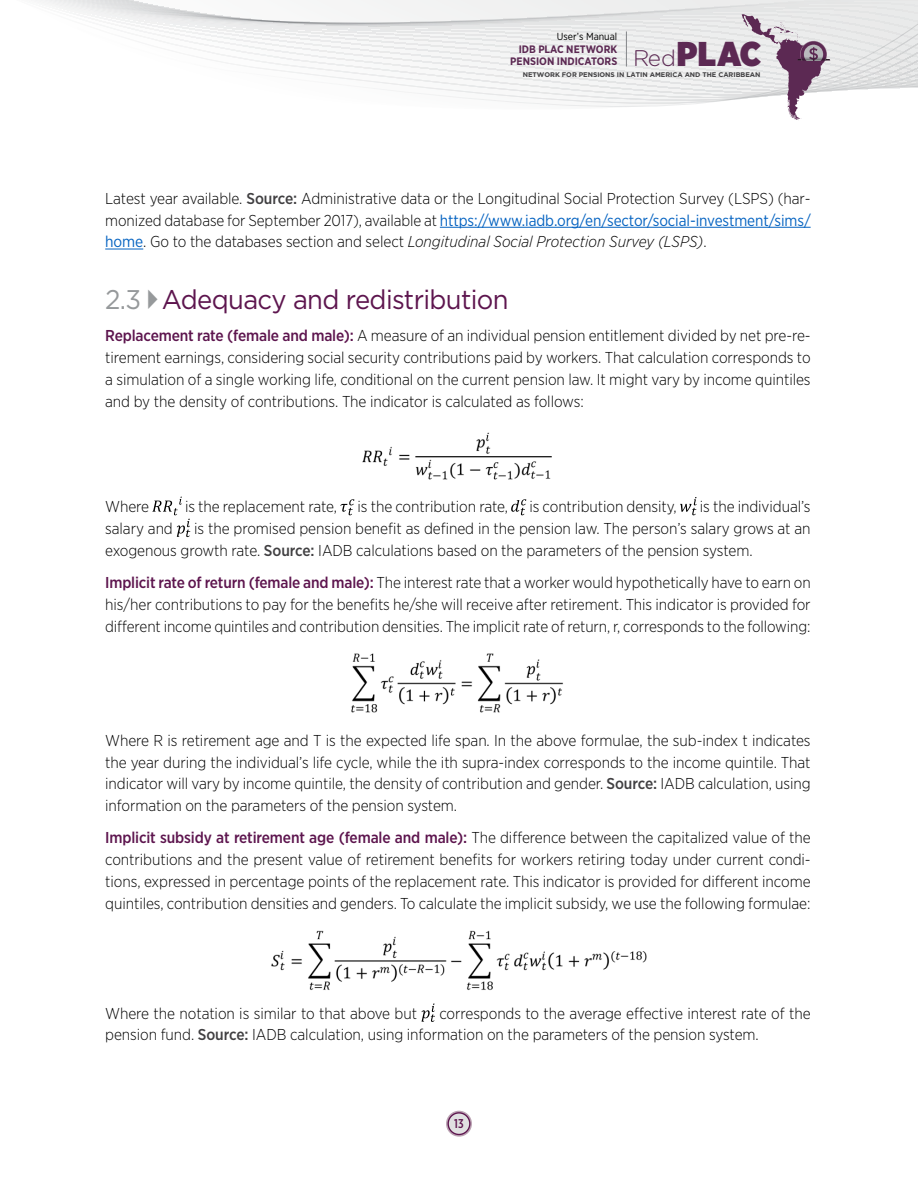
<style>
.page{position:relative;width:918px;height:1188px;background:#fff}
.page>*{position:absolute;margin:0;border:0;box-sizing:border-box;transform-origin:0 0}
.t1{font:900 34.35px "Gotham Narrow";color:#5c2953}
.t2{font:27px "Gotham";letter-spacing:-.025em;color:#5d154e;scale:.95 1}
.t3{font:300 15.75px/21.8px "Gotham Narrow";letter-spacing:-.005em;color:#000;text-align:justify}
.t4{font:500 12.75px "Gotham X Narrow";color:#5d154e}
.t5{font:700 10.8px/12.5px "Gotham Narrow";color:#5c2953;text-align:right}
.t6{font:10.2px "Gotham Narrow";color:#000}
.t7{font:700 6.75px "Gotham";letter-spacing:-.005em;color:#414042}
.s1{font-family:"Gotham Rounded";font-weight:300;font-size:22.65px}
.s2{font-weight:500;color:#414042}
.s3{font-weight:400;color:#0563c1}
.s4{font-style:italic}
.s5{color:#96999b}
.s6{font-weight:500;color:#5d154e}
</style>
<div class="page">
<svg style="left:36px;top:0;width:882px;height:107px"></svg>
<svg style="left:742px;top:14px;width:88px;height:106px"></svg>
<hr style="left:626px;top:31px;width:1px;height:36px;background:#838588">
<svg style="left:446px;top:1111px;width:26px;height:26px"></svg>
<div style="left:448px;top:1113px;width:22px;height:21px;background:#e0e0e1;border-radius:50%"></div>
<div style="left:448px;top:1112px;width:22px;height:23px;border:1px solid #5d154e;border-radius:50%"></div>
<hr style="left:440px;top:227px;width:371px;height:1px;background:#0563c1">
<hr style="left:105px;top:249px;width:38px;height:1px;background:#0563c1">
<img style="left:362px;top:432px;width:190px;height:48px">
<svg style="left:340px;top:499px;width:14px;height:16px"></svg>
<svg style="left:511px;top:499px;width:15px;height:16px"></svg>
<svg style="left:680px;top:497px;width:17px;height:18px"></svg>
<svg style="left:152px;top:497px;width:38px;height:40px"></svg>
<img style="left:351px;top:653px;width:212px;height:60px">
<img style="left:271px;top:930px;width:376px;height:60px">
<svg style="left:421px;top:1004px;width:14px;height:18px"></svg>
<p class="t6" style="left:557px;top:30px;width:62px">User’s Manual</p>
<p class="t5" style="left:510px;top:42px;width:108px">IDB PLAC NETWORK<br>PENSION INDICATORS</p>
<p class="t7" style="left:523px;top:70px;width:239px">NETWORK FOR PENSIONS IN LATIN AMERICA AND THE CARIBBEAN</p>
<h1 class="t1" style="left:633px;top:30px;width:129px"><span class="s1">Red</span>PLAC</h1>
<p class="t3" style="left:105px;top:187px;width:707px">Latest year available. <span class="s2">Source:</span> Administrative data or the Longitudinal Social Protection Survey (LSPS) (har&shy;monized database for September 2017), available at <span class="s3">https://www.iadb.org/en/sector/social-investment/sims/ home</span>. Go to the databases section and select <span class="s4">Longitudinal Social Protection Survey (LSPS)</span>.</p>
<h2 class="t2" style="left:105px;top:282px;width:426px"><span class="s5">2.3</span> Adequacy and redistribution</h2>
<p class="t3" style="left:105px;top:325px;width:707px"><span class="s6">Replacement rate (female and male):</span> A measure of an individual pension entitlement divided by net pre-re&shy;tirement earnings, considering social security contributions paid by workers. That calculation corresponds to a simulation of a single working life, conditional on the current pension law. It might vary by income quintiles and by the density of contributions. The indicator is calculated as follows:</p>
<p class="t3" style="left:105px;top:495px;width:45px">Where</p>
<p class="t3" style="left:185px;top:495px;width:154px">is the replacement rate,</p>
<p class="t3" style="left:358px;top:495px;width:152px">is the contribution rate,</p>
<p class="t3" style="left:529px;top:495px;width:149px">is contribution density,</p>
<p class="t3" style="left:700px;top:495px;width:112px">is the individual’s</p>
<p class="t3" style="left:105px;top:517px;width:69px">salary and</p>
<p class="t3" style="left:105px;top:517px;width:707px;text-indent:89px">is the promised pension benefit as defined in the pension law. The person’s salary grows at an exogenous growth rate. <span class="s2">Source:</span> IADB calculations based on the parameters of the pension system.</p>
<p class="t3" style="left:105px;top:571px;width:707px"><span class="s6">Implicit rate of return (female and male):</span> The interest rate that a worker would hypothetically have to earn on his/her contributions to pay for the benefits he/she will receive after retirement. This indicator is provided for different income quintiles and contribution densities. The implicit rate of return, r, corresponds to the following:</p>
<p class="t3" style="left:105px;top:729px;width:707px">Where R is retirement age and T is the expected life span. In the above formulae, the sub-index t indicates the year during the individual’s life cycle, while the ith supra-index corresponds to the income quintile. That indicator will vary by income quintile, the density of contribution and gender. <span class="s2">Source:</span> IADB calculation, using information on the parameters of the pension system.</p>
<p class="t3" style="left:105px;top:827px;width:707px"><span class="s6">Implicit subsidy at retirement age (female and male):</span> The difference between the capitalized value of the contributions and the present value of retirement benefits for workers retiring today under current condi&shy;tions, expressed in percentage points of the replacement rate. This indicator is provided for different income quintiles, contribution densities and genders. To calculate the implicit subsidy, we use the following formulae:</p>
<p class="t3" style="left:105px;top:1002px;width:707px;text-indent:334px">corresponds to the average effective interest rate of the pension fund. <span class="s2">Source:</span> IADB calculation, using information on the parameters of the pension system.</p>
<p class="t3" style="left:105px;top:1002px;width:313px">Where the notation is similar to that above but</p>
<p class="t4" style="left:454px;top:1116px;width:11px">13</p>
</div>
